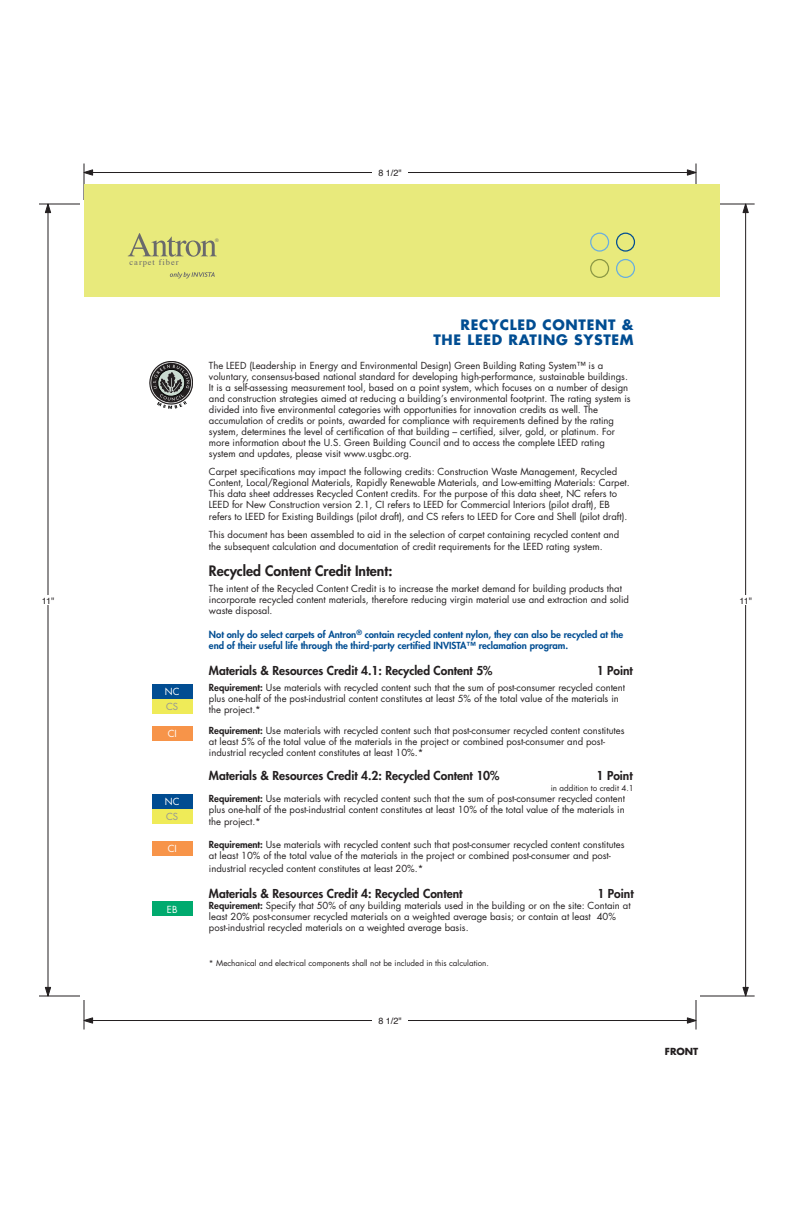
<style>
.page{position:relative;width:792px;height:1224px;background:#fff}
.page>*{position:absolute;margin:0;border:0;box-sizing:border-box;transform-origin:0 0}
.t1{font:700 14px/15px "Futura";letter-spacing:.05em;color:#014d92;text-align:right}
.t2{font:800 14px "Futura";color:#231f20}
.t3{font:800 12px "Futura";color:#231f20}
.t4{font:9.5px/11px "Futura";color:#231f20}
.t5{font:800 9.5px/11px "Futura";color:#014d92}
.t6{font:9.5px "Futura";color:#fff}
.t7{font:700 9.5px "Futura";color:#231f20}
.t8{font:9.5px "Futura";color:#939598}
.t9{font:9px "Helvetica";color:#231f20}
.t10{font:8.5px "Times";letter-spacing:.105em;color:#69696c}
.t11{font:8px "Futura";color:#231f20}
.t12{font:4.9px "Helvetica";color:#69696c}
.s1{font-weight:800}
</style>
<div class="page">
<div style="left:152px;top:726px;width:41px;height:15px;background:#f79449"></div>
<div style="left:152px;top:841px;width:41px;height:15px;background:#f79449"></div>
<div style="left:152px;top:684px;width:41px;height:15px;background:#014d92"></div>
<div style="left:152px;top:699px;width:41px;height:15px;background:#efeb58"></div>
<div style="left:152px;top:901px;width:41px;height:15px;background:#00aa6e"></div>
<div style="left:152px;top:809px;width:41px;height:15px;background:#efeb58"></div>
<div style="left:152px;top:794px;width:41px;height:15px;background:#004c91"></div>
<hr style="left:84px;top:164px;width:1px;height:36px;background:#231f20">
<hr style="left:696px;top:164px;width:1px;height:36px;background:#231f20">
<hr style="left:84px;top:172px;width:288px;height:1px;background:#231f20">
<hr style="left:408px;top:172px;width:288px;height:1px;background:#231f20">
<svg style="left:83px;top:169px;width:11px;height:7px"></svg>
<svg style="left:686px;top:169px;width:11px;height:7px"></svg>
<hr style="left:84px;top:1000px;width:1px;height:30px;background:#231f20">
<hr style="left:696px;top:1000px;width:1px;height:30px;background:#231f20">
<hr style="left:84px;top:1020px;width:288px;height:1px;background:#231f20">
<hr style="left:408px;top:1020px;width:288px;height:1px;background:#231f20">
<svg style="left:83px;top:1017px;width:11px;height:7px"></svg>
<svg style="left:686px;top:1017px;width:11px;height:7px"></svg>
<hr style="left:700px;top:204px;width:55px;height:1px;background:#231f20">
<hr style="left:700px;top:996px;width:55px;height:1px;background:#231f20">
<hr style="left:745px;top:204px;width:1px;height:391px;background:#231f20">
<hr style="left:745px;top:605px;width:1px;height:391px;background:#231f20">
<svg style="left:742px;top:203px;width:8px;height:11px"></svg>
<svg style="left:742px;top:986px;width:8px;height:11px"></svg>
<hr style="left:39px;top:204px;width:41px;height:1px;background:#231f20">
<hr style="left:39px;top:996px;width:41px;height:1px;background:#231f20">
<hr style="left:48px;top:204px;width:1px;height:391px;background:#231f20">
<hr style="left:48px;top:605px;width:1px;height:391px;background:#231f20">
<svg style="left:44px;top:203px;width:8px;height:11px"></svg>
<svg style="left:44px;top:986px;width:8px;height:11px"></svg>
<div style="left:84px;top:184px;width:636px;height:114px;background:#e8ea7c"></div>
<div style="left:590px;top:259px;width:19px;height:19px;border:1px solid #8a9744;border-radius:50%"></div>
<div style="left:616px;top:233px;width:19px;height:19px;border:1px solid #014d92;border-radius:50%"></div>
<div style="left:590px;top:233px;width:19px;height:19px;border:1px solid #68aedf;border-radius:50%"></div>
<div style="left:616px;top:259px;width:19px;height:19px;border:1px solid #68aedf;border-radius:50%"></div>
<svg style="left:150px;top:361px;width:43px;height:48px"></svg>
<svg style="left:128px;top:233px;width:89px;height:24px"></svg>
<svg style="left:170px;top:272px;width:45px;height:6px"></svg>
<p class="t9" style="left:42px;top:594px;width:14px">11"</p>
<p class="t10" style="left:130px;top:256px;width:50px">carpet fiber</p>
<p class="t6" style="left:165px;top:685px;width:16px">NC</p>
<p class="t8" style="left:166px;top:700px;width:14px">CS</p>
<p class="t6" style="left:168px;top:727px;width:11px">CI</p>
<p class="t6" style="left:165px;top:795px;width:16px">NC</p>
<p class="t8" style="left:166px;top:810px;width:14px">CS</p>
<p class="t6" style="left:168px;top:841px;width:11px">CI</p>
<p class="t6" style="left:167px;top:903px;width:12px">EB</p>
<p class="t12" style="left:215px;top:237px;width:5px">®</p>
<p class="t9" style="left:378px;top:167px;width:25px">8 1/2"</p>
<h1 class="t1" style="left:433px;top:316px;width:202px">RECYCLED CONTENT &amp;<br>THE LEED RATING SYSTEM</h1>
<p class="t4" style="left:209px;top:360px;width:423px">The LEED (Leadership in Energy and Environmental Design) Green Building Rating System™ is a voluntary, consensus-based national standard for developing high-performance, sustainable buildings.<br>It is a self-assessing measurement tool, based on a point system, which focuses on a number of design and construction strategies aimed at reducing a building’s environmental footprint. The rating system is divided into five environmental categories with opportunities for innovation credits as well. The accumulation of credits or points, awarded for compliance with requirements defined by the rating system, determines the level of certification of that building – certified, silver, gold, or platinum. For more information about the U.S. Green Building Council and to access the complete LEED rating system and updates, please visit www.usgbc.org.</p>
<p class="t4" style="left:209px;top:466px;width:422px">Carpet specifications may impact the following credits: Construction Waste Management, Recycled Content, Local/Regional Materials, Rapidly Renewable Materials, and Low-emitting Materials: Carpet.<br>This data sheet addresses Recycled Content credits. For the purpose of this data sheet, NC refers to LEED for New Construction version 2.1, CI refers to LEED for Commercial Interiors (pilot draft), EB</p>
<p class="t4" style="left:209px;top:507px;width:420px;line-height:18px">refers to LEED for Existing Buildings (pilot draft), and CS refers to LEED for Core and Shell (pilot draft).<br>This document has been assembled to aid in the selection of carpet containing recycled content and</p>
<p class="t4" style="left:209px;top:541px;width:395px">the subsequent calculation and documentation of credit requirements for the LEED rating system.</p>
<h1 class="t2" style="left:209px;top:561px;width:185px">Recycled Content Credit Intent:</h1>
<p class="t4" style="left:209px;top:583px;width:422px">The intent of the Recycled Content Credit is to increase the market demand for building products that incorporate recycled content materials, therefore reducing virgin material use and extraction and solid waste disposal.</p>
<p class="t5" style="left:209px;top:628px;width:416px">Not only do select carpets of Antron<sup>®</sup> contain recycled content nylon, they can also be recycled at the end of their useful life through the third-party certified INVISTA™ reclamation program.</p>
<p class="t3" style="left:209px;top:662px;width:285px">Materials &amp; Resources Credit 4.1: Recycled Content 5%</p>
<p class="t3" style="left:597px;top:662px;width:38px">1 Point</p>
<p class="t4" style="left:209px;top:682px;width:418px"><span class="s1">Requirement:</span> Use materials with recycled content such that the sum of post-consumer recycled content plus one-half of the post-industrial content constitutes at least 5% of the total value of the materials in the project.*</p>
<p class="t4" style="left:209px;top:725px;width:417px"><span class="s1">Requirement:</span> Use materials with recycled content such that post-consumer recycled content constitutes at least 5% of the total value of the materials in the project or combined post-consumer and post&shy;industrial recycled content constitutes at least 10%.*</p>
<p class="t3" style="left:209px;top:767px;width:292px">Materials &amp; Resources Credit 4.2: Recycled Content 10%</p>
<p class="t3" style="left:597px;top:767px;width:38px">1 Point</p>
<p class="t11" style="left:551px;top:782px;width:84px">in addition to credit 4.1</p>
<p class="t4" style="left:209px;top:793px;width:418px"><span class="s1">Requirement:</span> Use materials with recycled content such that the sum of post-consumer recycled content plus one-half of the post-industrial content constitutes at least 10% of the total value of the materials in</p>
<p class="t4" style="left:209px;top:816px;width:53px">the project.*</p>
<p class="t4" style="left:209px;top:839px;width:417px"><span class="s1">Requirement:</span> Use materials with recycled content such that post-consumer recycled content constitutes at least 10% of the total value of the materials in the project or combined post-consumer and post-</p>
<p class="t4" style="left:209px;top:863px;width:216px">industrial recycled content constitutes at least 20%.*</p>
<p class="t3" style="left:209px;top:885px;width:255px">Materials &amp; Resources Credit 4: Recycled Content</p>
<p class="t3" style="left:598px;top:885px;width:38px">1 Point</p>
<p class="t4" style="left:209px;top:900px;width:423px"><span class="s1">Requirement:</span> Specify that 50% of any building materials used in the building or on the site: Contain at least 20% post-consumer recycled materials on a weighted average basis; or contain at least 40% post-industrial recycled materials on a weighted average basis.</p>
<p class="t11" style="left:209px;top:957px;width:281px">* Mechanical and electrical components shall not be included in this calculation.</p>
<p class="t9" style="left:378px;top:1015px;width:25px">8 1/2"</p>
<p class="t7" style="left:665px;top:1044px;width:35px">FRONT</p>
<p class="t9" style="left:739px;top:594px;width:14px">11"</p>
</div>
